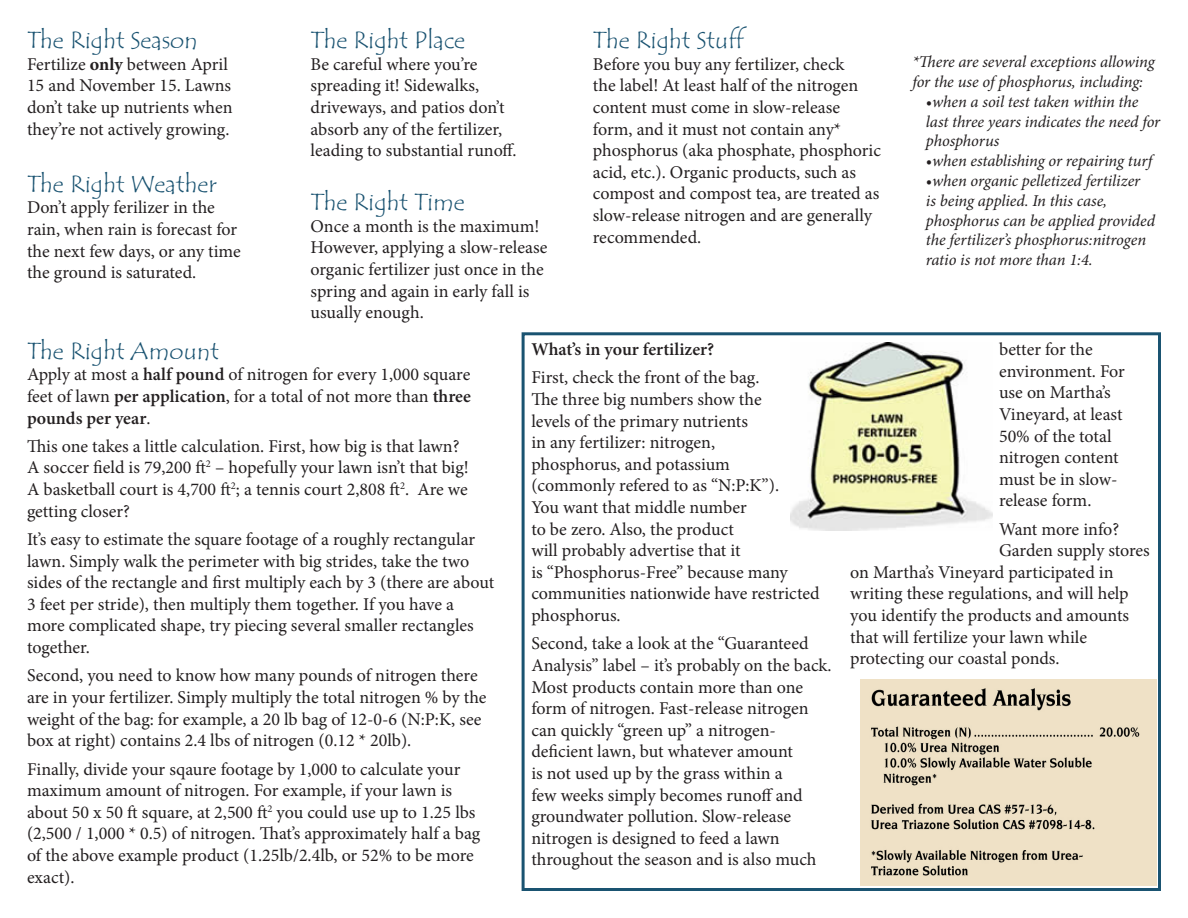
<style>
.page{position:relative;width:1188px;height:918px;background:#fff}
.page>*{position:absolute;margin:0;border:0;box-sizing:border-box;transform-origin:0 0}
.t1{font:24px "Tempus Sans ITC";color:#1a5371}
.t2{font:18px/21.6px "Minion Pro";letter-spacing:-.005em;color:#231f20}
.t3{font:600 18px "Minion Pro";color:#231f20}
.t4{font:italic 16.5px/19.8px "Minion Pro";letter-spacing:-.01em;color:#231f20}
.s1{font-weight:700}
.s2{font-weight:600}
</style>
<div class="page">
<div style="left:522px;top:332px;width:639px;height:559px;border:3px solid #1a5371"></div>
<img style="left:790px;top:342px;width:202px;height:189px">
<img style="left:861px;top:680px;width:295px;height:206px">
<p class="t1" style="left:27px;top:25px;width:172px">The Right Season</p>
<p class="t2" style="left:27px;top:53px;width:207px">Fertilize <span class="s1">only</span> between April<br>15 and November 15. Lawns don’t take up nutrients when they’re not actively growing.</p>
<p class="t1" style="left:27px;top:169px;width:191px">The Right Weather</p>
<p class="t2" style="left:27px;top:197px;width:215px">Don’t apply ferilizer in the rain, when rain is forecast for the next few days, or any time the ground is saturated.</p>
<p class="t1" style="left:310px;top:25px;width:156px">The Right Place</p>
<p class="t2" style="left:310px;top:53px;width:208px">Be careful where you’re spreading it! Sidewalks, driveways, and patios don’t absorb any of the fertilizer, leading to substantial runoff.</p>
<p class="t1" style="left:310px;top:187px;width:156px">The Right Time</p>
<p class="t2" style="left:310px;top:215px;width:238px">Once a month is the maximum!<br>However, applying a slow-release organic fertilizer just once in the spring and again in early fall is usually enough.</p>
<p class="t1" style="left:593px;top:25px;width:152px">The Right Stuff</p>
<p class="t2" style="left:593px;top:53px;width:290px">Before you buy any fertilizer, check<br>the label! At least half of the nitrogen content must come in slow-release form, and it must not contain any* phosphorus (aka phosphate, phosphoric acid, etc.). Organic products, such as compost and compost tea, are treated as slow-release nitrogen and are generally recommended.</p>
<p class="t4" style="left:912px;top:52px;width:244px">*There are several exceptions allowing for the use of phosphorus, including:</p>
<p class="t4" style="left:926px;top:92px;width:236px">•when a soil test taken within the last three years indicates the need for phosphorus</p>
<p class="t4" style="left:926px;top:151px;width:228px">•when establishing or repairing turf</p>
<p class="t4" style="left:926px;top:171px;width:231px">•when organic pelletized fertilizer<br>is being applied. In this case, phosphorus can be applied provided the fertilizer’s phosphorus:nitrogen ratio is not more than 1:4.</p>
<p class="t1" style="left:27px;top:336px;width:194px">The Right Amount</p>
<p class="t2" style="left:27px;top:364px;width:446px;text-align:justify">Apply at most a <span class="s2">half pound</span> of nitrogen for every 1,000 square feet of lawn <span class="s2">per application</span>, for a total of not more than <span class="s2">three pounds per year</span>.</p>
<p class="t2" style="left:27px;top:435px;width:443px">This one takes a little calculation. First, how big is that lawn?<br>A soccer field is 79,200 ft<sup>2</sup> – hopefully your lawn isn’t that big!<br>A basketball court is 4,700 ft<sup>2</sup>; a tennis court 2,808 ft<sup>2</sup>. Are we getting closer?</p>
<p class="t2" style="left:27px;top:529px;width:469px">It’s easy to estimate the square footage of a roughly rectangular lawn. Simply walk the perimeter with big strides, take the two sides of the rectangle and first multiply each by 3 (there are about 3 feet per stride), then multiply them together. If you have a more complicated shape, try piecing several smaller rectangles together.</p>
<p class="t2" style="left:27px;top:665px;width:461px">Second, you need to know how many pounds of nitrogen there are in your fertilizer. Simply multiply the total nitrogen % by the weight of the bag: for example, a 20 lb bag of 12-0-6 (N:P:K, see box at right) contains 2.4 lbs of nitrogen (0.12 * 20lb).</p>
<p class="t2" style="left:27px;top:758px;width:455px">Finally, divide your sqaure footage by 1,000 to calculate your maximum amount of nitrogen. For example, if your lawn is about 50 x 50 ft square, at 2,500 ft<sup>2</sup> you could use up to 1.25 lbs (2,500 / 1,000 * 0.5) of nitrogen. That’s approximately half a bag of the above example product (1.25lb/2.4lb, or 52% to be more exact).</p>
<p class="t3" style="left:531px;top:337px;width:185px">What’s in your fertilizer?</p>
<p class="t2" style="left:531px;top:367px;width:290px">First, check the front of the bag.<br>The three big numbers show the<br>levels of the primary nutrients<br>in any fertilizer: nitrogen,<br>phosphorus, and potassium<br>(commonly refered to as “N:P:K”).<br>You want that middle number<br>to be zero. Also, the product<br>will probably advertise that it<br>is “Phosphorus-Free” because many communities nationwide have restricted phosphorus.</p>
<p class="t2" style="left:531px;top:633px;width:302px">Second, take a look at the “Guaranteed Analysis” label – it’s probably on the back.<br>Most products contain more than one form of nitrogen. Fast-release nitrogen can quickly “green up” a nitrogen&shy;deficient lawn, but whatever amount<br>is not used up by the grass within a<br>few weeks simply becomes runoff and groundwater pollution. Slow-release nitrogen is designed to feed a lawn throughout the season and is also much</p>
<p class="t2" style="left:999px;top:339px;width:127px">better for the environment. For use on Martha’s<br>Vineyard, at least<br>50% of the total nitrogen content must be in slow&shy;release form.</p>
<p class="t2" style="left:999px;top:518px;width:122px">Want more info?</p>
<p class="t2" style="left:999px;top:540px;width:152px">Garden supply stores</p>
<p class="t2" style="left:850px;top:561px;width:265px">on Martha’s Vineyard participated in</p>
<p class="t2" style="left:850px;top:583px;width:280px">writing these regulations, and will help</p>
<p class="t2" style="left:850px;top:605px;width:280px">you identify the products and amounts</p>
<p class="t2" style="left:850px;top:626px;width:238px">that will fertilize your lawn while</p>
<p class="t2" style="left:850px;top:648px;width:211px">protecting our coastal ponds.</p>
</div>
